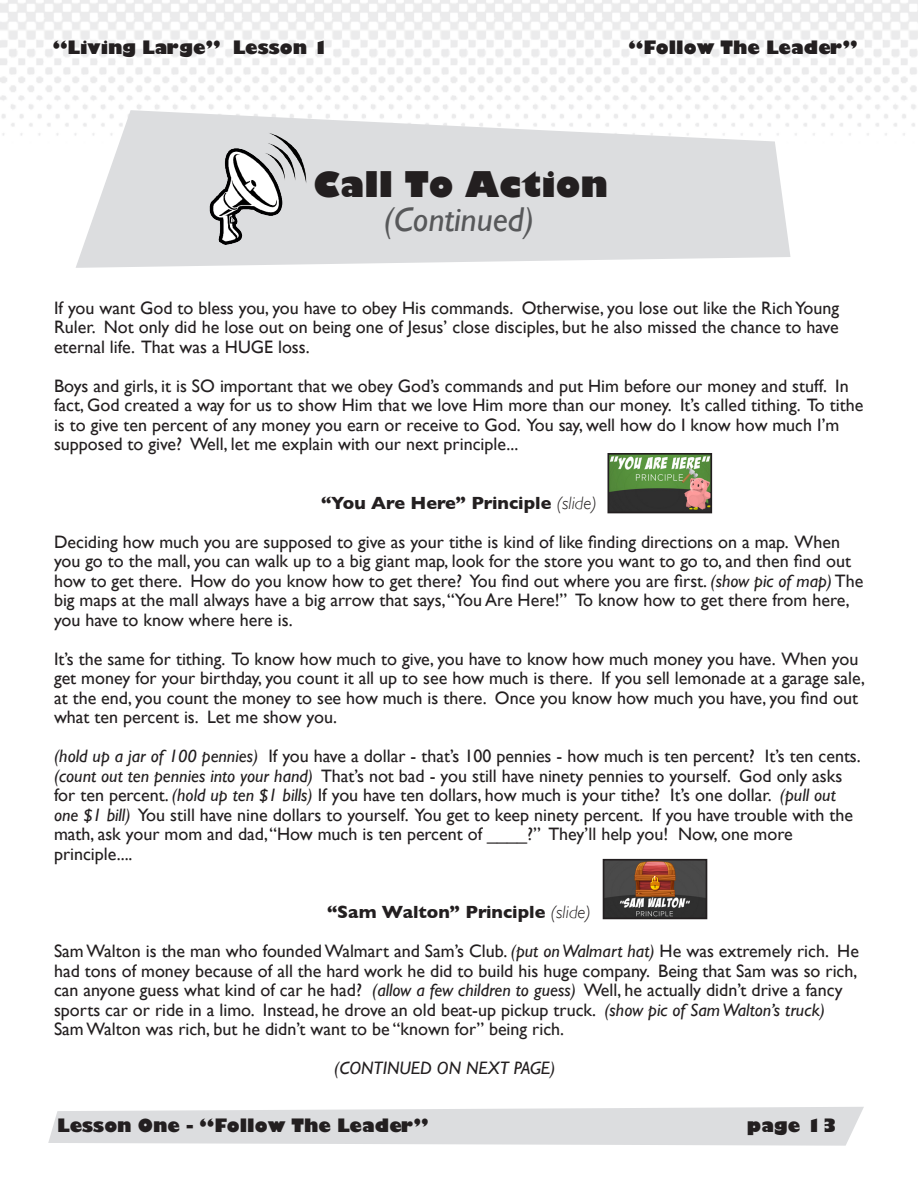
<style>
.page{position:relative;width:918px;height:1188px;background:#fff}
.page>*{position:absolute;margin:0;border:0;box-sizing:border-box;transform-origin:0 0}
.t1{font:800 34.5px "Gill Sans";color:#231f20}
.t2{font:italic 34.5px "Gill Sans";color:#57585a}
.t3{font:18px/19.5px "Gill Sans";color:#231f20}
.t4{font:800 18px "Gill Sans";color:#231f20}
.t5{font:700 18px "Gill Sans";color:#231f20}
.t6{font:italic 18px "Gill Sans";color:#231f20}
.s1{font-weight:300;font-style:italic}
.s2{font-style:italic}
</style>
<div class="page">
<img style="left:0;top:0;width:918px;height:136px">
<svg style="left:48px;top:1107px;width:816px;height:39px;background:#dfe0e2"></svg>
<svg style="left:76px;top:110px;width:714px;height:158px;fill:#dcdddf"></svg>
<img style="left:206px;top:131px;width:104px;height:115px">
<img style="left:610px;top:456px;width:99px;height:54px">
<div style="left:607px;top:453px;width:105px;height:60px;border:2px solid #231f20"></div>
<img style="left:606px;top:862px;width:98px;height:54px">
<div style="left:603px;top:859px;width:104px;height:60px;border:2px solid #231f20"></div>
<p class="t4" style="left:53px;top:33px;width:277px">“Living Large” Lesson 1</p>
<p class="t4" style="left:629px;top:33px;width:231px">“Follow The Leader”</p>
<p class="t1" style="left:313px;top:158px;width:297px">Call To Action</p>
<p class="t2" style="left:384px;top:200px;width:152px">(Continued)</p>
<p class="t3" style="left:54px;top:298px;width:787px;text-align:justify">If you want God to bless you, you have to obey His commands. Otherwise, you lose out like the Rich Young Ruler. Not only did he lose out on being one of Jesus’ close disciples, but he also missed the chance to have eternal life. That was a HUGE loss.</p>
<p class="t3" style="left:54px;top:376px;width:811px">Boys and girls, it is SO important that we obey God’s commands and put Him before our money and stuff. In fact, God created a way for us to show Him that we love Him more than our money. It’s called tithing. To tithe is to give ten percent of any money you earn or receive to God. You say, well how do I know how much I’m supposed to give? Well, let me explain with our next principle...</p>
<p class="t5" style="left:321px;top:488px;width:277px">“You Are Here” Principle <span class="s1">(slide)</span></p>
<p class="t3" style="left:54px;top:532px;width:811px">Deciding how much you are supposed to give as your tithe is kind of like finding directions on a map. When you go to the mall, you can walk up to a big giant map, look for the store you want to go to, and then find out how to get there. How do you know how to get there? You find out where you are first. <span class="s2">(show pic of map)</span> The big maps at the mall always have a big arrow that says, “You Are Here!” To know how to get there from here, you have to know where here is.</p>
<p class="t3" style="left:54px;top:649px;width:813px">It’s the same for tithing. To know how much to give, you have to know how much money you have. When you get money for your birthday, you count it all up to see how much is there. If you sell lemonade at a garage sale, at the end, you count the money to see how much is there. Once you know how much you have, you find out what ten percent is. Let me show you.</p>
<p class="t3" style="left:54px;top:746px;width:808px"><span class="s2">(hold up a jar of 100 pennies)</span> If you have a dollar - that’s 100 pennies - how much is ten percent? It’s ten cents. <span class="s2">(count out ten pennies into your hand)</span> That’s not bad - you still have ninety pennies to yourself. God only asks for ten percent. <span class="s2">(hold up ten $1 bills)</span> If you have ten dollars, how much is your tithe? It’s one dollar. <span class="s2">(pull out one $1 bill)</span> You still have nine dollars to yourself. You get to keep ninety percent. If you have trouble with the math, ask your mom and dad, “How much is ten percent of ____?” They’ll help you! Now, one more</p>
<p class="t3" style="left:54px;top:844px;width:80px">principle....</p>
<p class="t5" style="left:327px;top:898px;width:265px">“Sam Walton” Principle <span class="s1">(slide)</span></p>
<p class="t3" style="left:54px;top:941px;width:806px">Sam Walton is the man who founded Walmart and Sam’s Club. <span class="s2">(put on Walmart hat)</span> He was extremely rich. He had tons of money because of all the hard work he did to build his huge company. Being that Sam was so rich, can anyone guess what kind of car he had? <span class="s2">(allow a few children to guess)</span> Well, he actually didn’t drive a fancy sports car or ride in a limo. Instead, he drove an old beat-up pickup truck. <span class="s2">(show pic of Sam Walton’s truck)<br></span>Sam Walton was rich, but he didn’t want to be “known for” being rich.</p>
<p class="t6" style="left:334px;top:1058px;width:223px">(CONTINUED ON NEXT PAGE)</p>
<p class="t4" style="left:57px;top:1112px;width:373px">Lesson One - “Follow The Leader”</p>
<p class="t4" style="left:747px;top:1112px;width:92px">page 13</p>
</div>
